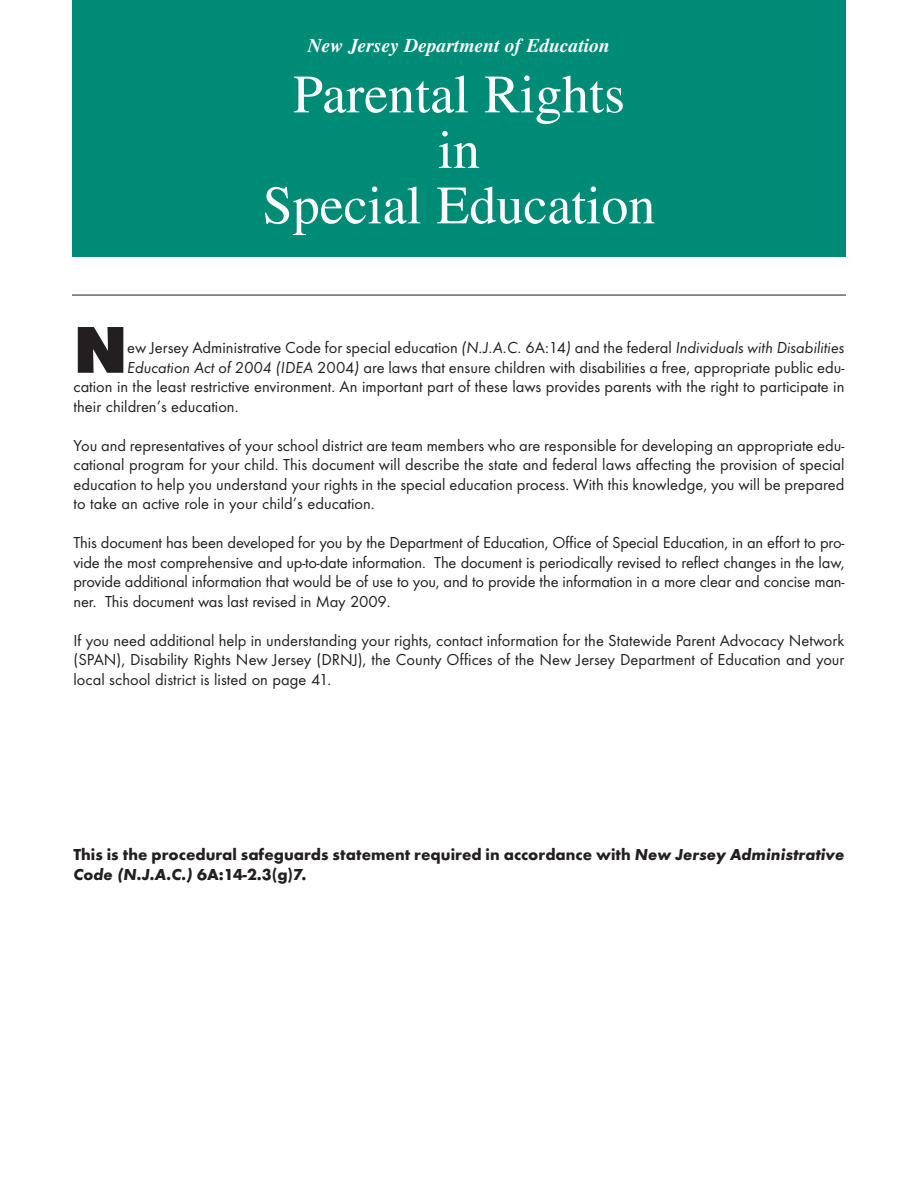
<style>
.page{position:relative;width:918px;height:1188px;background:#fff}
.page>*{position:absolute;margin:0;border:0;box-sizing:border-box;transform-origin:0 0}
.t1{font:700 expanded 64.05px "Futuri SW";color:#231f20}
.t2{font:54px/55.5px "Times";color:#fff;text-align:center}
.t3{font:italic 700 19.5px "Times";color:#fff}
.t4{font:16.5px/19.5px "Function";color:#231f20;text-align:justify}
.t5{font:800 16.5px/19.5px "Function LH";color:#231f20}
.s1{font-style:italic}
</style>
<div class="page">
<hr style="left:72px;top:295px;width:774px;height:1px;background:#231f20">
<div style="left:72px;top:0;width:774px;height:256px;background:#008b77"></div>
<p class="t3" style="left:308px;top:39px;width:304px">New Jersey Department of Education</p>
<h2 class="t2" style="left:263px;top:72px;width:394px">Parental Rights<br>in<br>Special Education</h2>
<h1 class="t1" style="left:74px;top:313px;width:55px">N</h1>
<p class="t4" style="left:127px;top:338px;width:719px">ew Jersey Administrative Code for special education <span class="s1">(N.J.A.C.</span> 6A:14<span class="s1">)</span> and the federal <span class="s1">Individuals with Disabilities</span></p>
<p class="t4" style="left:127px;top:357px;width:719px"><span class="s1">Education Act of 2004 (IDEA</span> 2004<span class="s1">)</span> are laws that ensure children with disabilities a free, appropriate public edu-</p>
<p class="t4" style="left:73px;top:377px;width:773px">cation in the least restrictive environment. An important part of these laws provides parents with the right to participate in</p>
<p class="t4" style="left:73px;top:396px;width:166px">their children’s education.</p>
<p class="t4" style="left:73px;top:435px;width:773px">You and representatives of your school district are team members who are responsible for developing an appropriate edu&shy;cational program for your child. This document will describe the state and federal laws affecting the provision of special education to help you understand your rights in the special education process. With this knowledge, you will be prepared to take an active role in your child’s education.</p>
<p class="t4" style="left:73px;top:533px;width:773px">This document has been developed for you by the Department of Education, Office of Special Education, in an effort to pro&shy;vide the most comprehensive and up-to-date information. The document is periodically revised to reflect changes in the law, provide additional information that would be of use to you, and to provide the information in a more clear and concise man&shy;ner. This document was last revised in May 2009.</p>
<p class="t4" style="left:73px;top:630px;width:773px">If you need additional help in understanding your rights, contact information for the Statewide Parent Advocacy Network (SPAN), Disability Rights New Jersey (DRNJ), the County Offices of the New Jersey Department of Education and your local school district is listed on page 41.</p>
<p class="t5" style="left:73px;top:845px;width:773px">This is the procedural safeguards statement required in accordance with <span class="s1">New Jersey Administrative<br>Code (N.J.A.C.)</span> 6A:14-2.3(g)7.</p>
</div>
